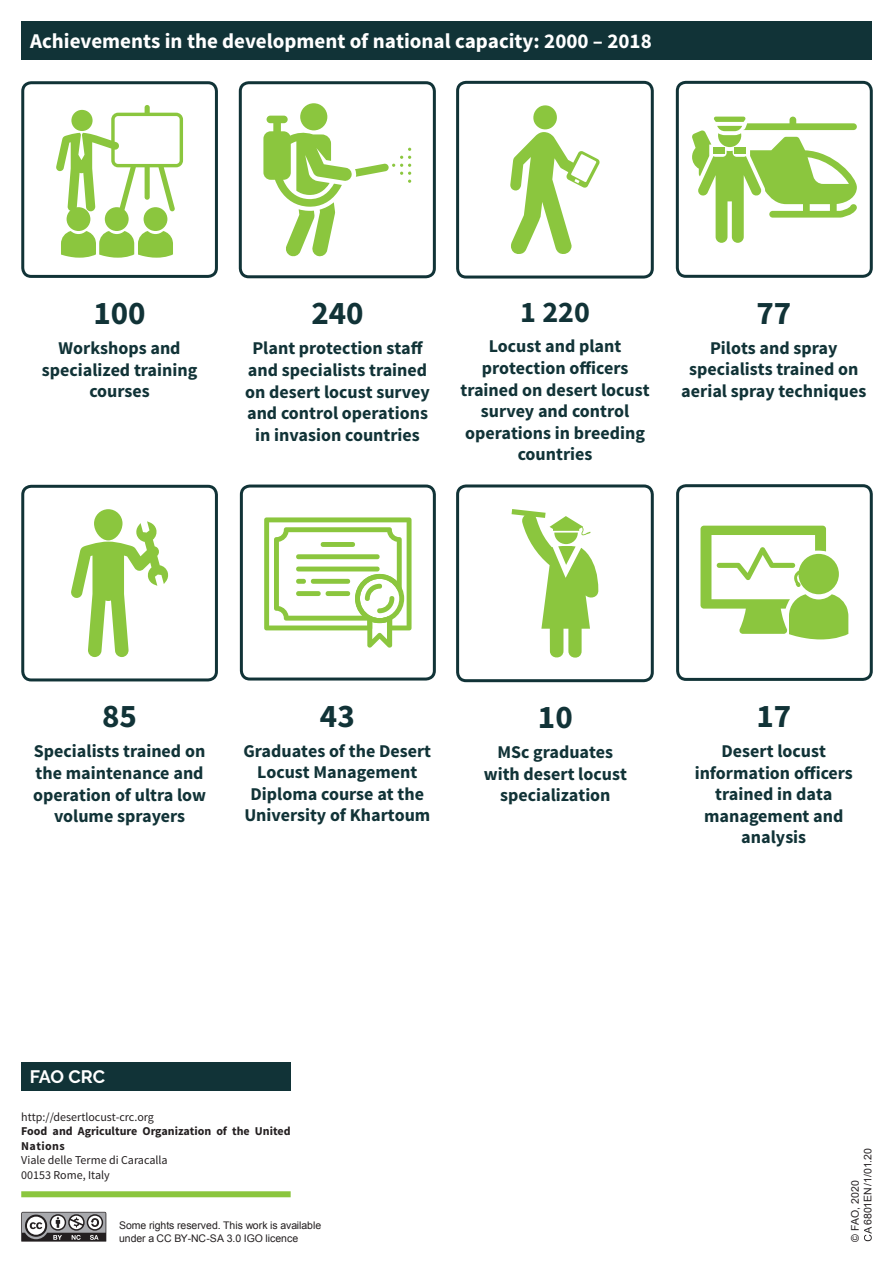
<style>
.page{position:relative;width:893px;height:1263px;background:#fff}
.page>*{position:absolute;margin:0;border:0;box-sizing:border-box;transform-origin:0 0}
.t1{font:700 33px "Source Sans Pro";color:#113337}
.t2{font:700 30px "Source Sans Pro";color:#113337}
.t3{font:700 21px "Source Sans Pro";color:#fff}
.t4{font:700 18px/21.6px "Source Sans Pro";color:#113337;text-align:center}
.t5{font:700 18px "Raleway";letter-spacing:-.015em;color:#fff}
.t6{font:12px/14.4px "Source Sans Pro";color:#231f20}
.t7{font:700 12px/14.4px "Source Sans Pro";color:#231f20}
.t8{font:10.5px/12.6px "Arial";color:#231f20}
</style>
<div class="page">
<div style="left:21px;top:81px;width:197px;height:197px;border:3px solid #113337;border-radius:9px"></div>
<div style="left:67px;top:207px;width:23px;height:24px;background:#8bc63e;border-radius:50%"></div>
<div style="left:105px;top:207px;width:24px;height:24px;background:#8bc63e;border-radius:50%"></div>
<svg style="left:61px;top:231px;width:112px;height:27px"></svg>
<div style="left:144px;top:207px;width:23px;height:24px;background:#8bc63e;border-radius:50%"></div>
<svg style="left:56px;top:105px;width:127px;height:108px"></svg>
<div style="left:71px;top:110px;width:22px;height:21px;background:#8bc63e;border-radius:50%"></div>
<div style="left:239px;top:81px;width:197px;height:197px;border:3px solid #113337;border-radius:9px"></div>
<div style="left:300px;top:103px;width:27px;height:27px;background:#8bc63e;border-radius:50%"></div>
<svg style="left:263px;top:116px;width:148px;height:141px"></svg>
<div style="left:21px;top:485px;width:197px;height:196px;border:3px solid #113337;border-radius:9px"></div>
<div style="left:94px;top:509px;width:29px;height:31px;background:#8bc63e;border-radius:14px"></div>
<svg style="left:71px;top:521px;width:98px;height:136px"></svg>
<div style="left:240px;top:484px;width:196px;height:196px;border:3px solid #113337;border-radius:9px"></div>
<svg style="left:264px;top:517px;width:148px;height:131px"></svg>
<div style="left:321px;top:542px;width:34px;height:5px;background:#8bc63e;border-radius:2px"></div>
<div style="left:296px;top:554px;width:84px;height:5px;background:#8bc63e;border-radius:2px"></div>
<hr style="left:296px;top:567px;width:84px;height:4px;background:#8bc63e;border-radius:2px">
<div style="left:311px;top:579px;width:39px;height:5px;background:#8bc63e;border-radius:2px"></div>
<div style="left:296px;top:579px;width:10px;height:5px;background:#8bc63e;border-radius:2px"></div>
<div style="left:296px;top:591px;width:25px;height:5px;background:#8bc63e;border-radius:2px"></div>
<div style="left:326px;top:591px;width:24px;height:5px;background:#8bc63e;border-radius:2px"></div>
<div style="left:456px;top:484px;width:198px;height:198px;border:3px solid #113337;border-radius:9px"></div>
<svg style="left:512px;top:509px;width:86px;height:149px"></svg>
<div style="left:676px;top:484px;width:197px;height:197px;border:3px solid #113337;border-radius:9px"></div>
<svg style="left:700px;top:526px;width:148px;height:113px"></svg>
<div style="left:456px;top:81px;width:198px;height:198px;border:3px solid #113337;border-radius:9px"></div>
<svg style="left:510px;top:105px;width:90px;height:149px"></svg>
<div style="left:22px;top:22px;width:850px;height:38px;background:#113337"></div>
<div style="left:676px;top:81px;width:197px;height:197px;border:3px solid #113337;border-radius:9px"></div>
<svg style="left:692px;top:117px;width:165px;height:126px"></svg>
<div style="left:21px;top:1062px;width:270px;height:29px;background:#113337"></div>
<svg style="left:21px;top:1212px;width:85px;height:29px"></svg>
<div style="left:21px;top:1191px;width:270px;height:6px;background:#8bc63e"></div>
<svg style="left:864px;top:1227px;width:8px;height:14px"></svg>
<p class="t3" style="left:30px;top:27px;width:623px">Achievements in the development of national capacity: 2000 – 2018</p>
<h1 class="t1" style="left:93px;top:292px;width:54px">100</h1>
<p class="t4" style="left:42px;top:338px;width:157px">Workshops and specialized training courses</p>
<h1 class="t1" style="left:311px;top:292px;width:54px">240</h1>
<p class="t4" style="left:245px;top:338px;width:186px">Plant protection staff and specialists trained on desert locust survey and control operations in invasion countries</p>
<h2 class="t2" style="left:520px;top:293px;width:71px">1 220</h2>
<p class="t4" style="left:460px;top:336px;width:191px">Locust and plant protection officers trained on desert locust survey and control operations in breeding countries</p>
<h1 class="t1" style="left:756px;top:292px;width:36px">77</h1>
<p class="t4" style="left:681px;top:338px;width:187px">Pilots and spray specialists trained on aerial spray techniques</p>
<h1 class="t1" style="left:102px;top:695px;width:36px">85</h1>
<p class="t4" style="left:33px;top:741px;width:174px">Specialists trained on the maintenance and operation of ultra low volume sprayers</p>
<h1 class="t1" style="left:320px;top:694px;width:36px">43</h1>
<p class="t4" style="left:243px;top:740px;width:189px">Graduates of the Desert<br>Locust Management<br>Diploma course at the<br>University of Khartoum</p>
<h1 class="t1" style="left:538px;top:696px;width:36px">10</h1>
<p class="t4" style="left:484px;top:742px;width:145px">MSc graduates with desert locust specialization</p>
<h1 class="t1" style="left:756px;top:695px;width:36px">17</h1>
<p class="t4" style="left:695px;top:741px;width:160px">Desert locust information officers trained in data management and analysis</p>
<p class="t5" style="left:30px;top:1066px;width:77px">FAO CRC</p>
<p class="t6" style="left:21px;top:1110px;width:134px">http://desertlocust-crc.org</p>
<p class="t7" style="left:21px;top:1125px;width:271px">Food and Agriculture Organization of the United<br>Nations</p>
<p class="t6" style="left:21px;top:1153px;width:148px">Viale delle Terme di Caracalla<br>00153 Rome, Italy</p>
<p class="t8" style="left:849px;top:1225px;width:79px;text-indent:-17px;rotate:-90deg">© FAO, 2020<br>6801EN/1/01.20</p>
<p class="t8" style="left:119px;top:1219px;width:204px">Some rights reserved. This work is available under a CC BY-NC-SA 3.0 IGO licence</p>
</div>
